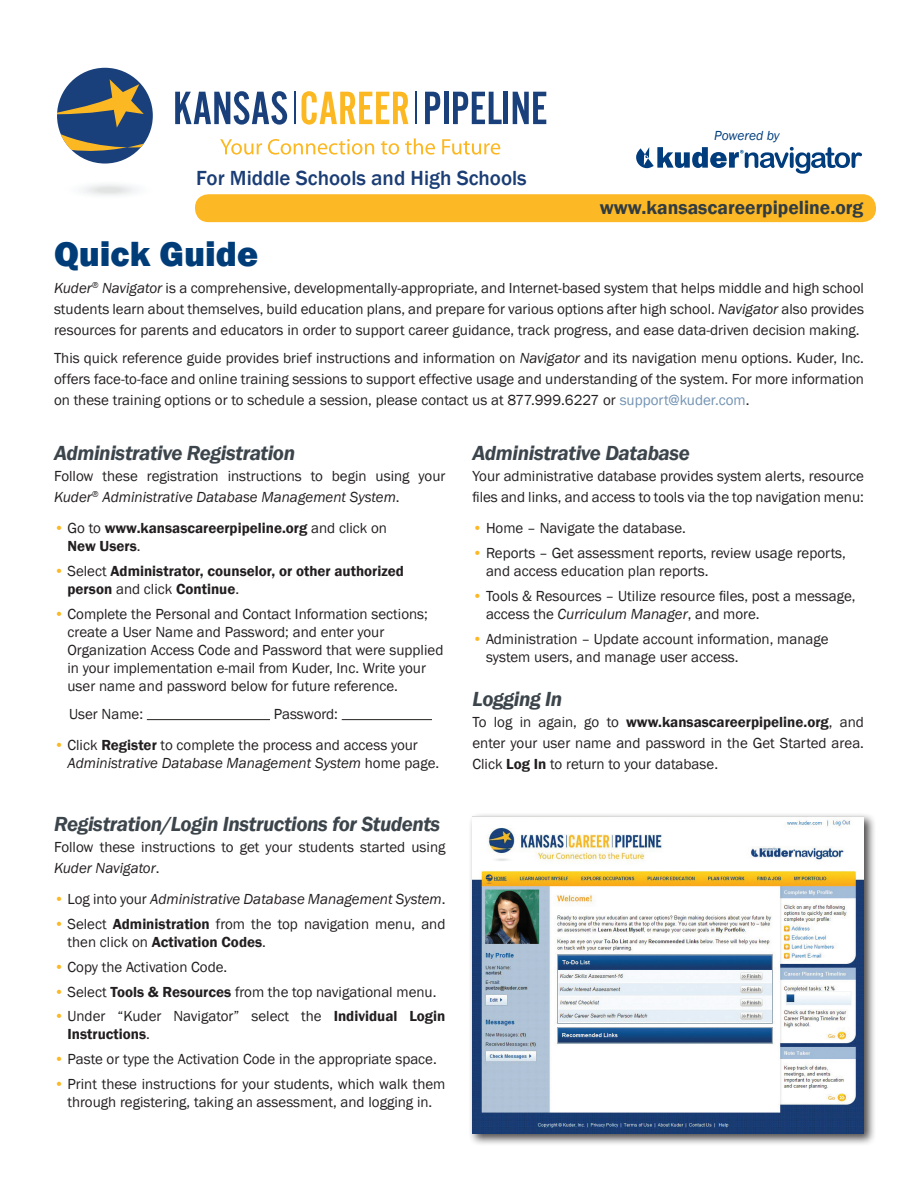
<style>
.page{position:relative;width:918px;height:1188px;background:#fff}
.page>*{position:absolute;margin:0;border:0;box-sizing:border-box;transform-origin:0 0}
.t1{font:800 36px "Franklin Gothic";color:#003d78}
.t2{font:italic 600 21px "Franklin Gothic";letter-spacing:-.02em;color:#3c454b}
.t3{font:500 21px "Franklin Gothic";color:#1a3d75}
.t4{font:600 19.5px "Franklin Gothic";color:#313c41}
.t5{font:15px/18px "Franklin Gothic";color:#231f20}
.t6{font:600 15px/18px "Franklin Gothic";color:#231f20}
.t7{font:italic 15px "Franklin Gothic";color:#231f20}
.t8{font:italic 13.5px "Franklin Gothic";color:#013d7d}
.s1{font-style:italic}
.s2{color:#7292b2}
.s3{font-weight:400;color:#fcb825}
.s4{font-weight:400}
.s5{color:#fcb825}
.s6{font-weight:600}
.s7{font-style:normal;color:#fcb825}
.s8{font-style:normal}
</style>
<div class="page">
<hr style="left:147px;top:719px;width:123px;height:1px;background:#231f20">
<hr style="left:342px;top:719px;width:90px;height:1px;background:#231f20">
<div style="left:469px;top:812px;width:408px;height:335px;background:#231f20;opacity:.8"></div>
<img style="left:472px;top:816px;width:392px;height:318px">
<div style="left:57px;top:68px;width:96px;height:96px;background:#1a407c;border-radius:50%"></div>
<svg style="left:57px;top:79px;width:87px;height:75px"></svg>
<svg style="left:220px;top:139px;width:42px;height:16px"></svg>
<svg style="left:268px;top:139px;width:106px;height:16px"></svg>
<svg style="left:381px;top:141px;width:18px;height:14px"></svg>
<svg style="left:405px;top:138px;width:30px;height:17px"></svg>
<svg style="left:442px;top:139px;width:58px;height:16px"></svg>
<svg style="left:175px;top:91px;width:112px;height:34px"></svg>
<svg style="left:301px;top:91px;width:107px;height:34px"></svg>
<svg style="left:425px;top:92px;width:15px;height:32px"></svg>
<div style="left:444px;top:92px;width:5px;height:32px;background:#1a407c"></div>
<svg style="left:453px;top:92px;width:49px;height:32px"></svg>
<div style="left:503px;top:92px;width:5px;height:32px;background:#1a407c"></div>
<svg style="left:513px;top:92px;width:33px;height:32px"></svg>
<hr style="left:295px;top:92px;width:1px;height:32px;background:#1a407c">
<hr style="left:416px;top:92px;width:1px;height:32px;background:#1a407c">
<div style="left:195px;top:194px;width:681px;height:28px;background:#fcb825;border-radius:14px"></div>
<svg style="left:636px;top:147px;width:226px;height:27px"></svg>
<h2 class="t3" style="left:196px;top:165px;width:332px">For Middle Schools and High Schools</h2>
<p class="t8" style="left:714px;top:127px;width:67px">Powered by</p>
<h3 class="t4" style="left:600px;top:195px;width:265px">www.kansascareerpipeline.org</h3>
<h1 class="t1" style="left:54px;top:230px;width:206px">Quick Guide</h1>
<p class="t5" style="left:54px;top:278px;width:812px;line-height:21px;text-align:justify"><span class="s1">Kuder</span><sup>®</sup> <span class="s1">Navigator</span> is a comprehensive, developmentally-appropriate, and Internet-based system that helps middle and high school students learn about themselves, build education plans, and prepare for various options after high school. <span class="s1">Navigator</span> also provides resources for parents and educators in order to support career guidance, track progress, and ease data-driven decision making.</p>
<p class="t5" style="left:54px;top:348px;width:811px;line-height:21px;text-align:justify">This quick reference guide provides brief instructions and information on <span class="s1">Navigator</span> and its navigation menu options. Kuder, Inc. offers face-to-face and online training sessions to support effective usage and understanding of the system. For more information on these training options or to schedule a session, please contact us at 877.999.6227 or <span class="s2">support@kuder.com</span>.</p>
<h2 class="t2" style="left:54px;top:439px;width:243px">Administrative Registration</h2>
<p class="t5" style="left:54px;top:466px;width:393px;line-height:21px">Follow these registration instructions to begin using your<br><span class="s1">Kuder</span><sup>®</sup> <span class="s1">Administrative Database Management System</span>.</p>
<p class="t6" style="left:68px;top:519px;width:321px;text-indent:-14px"><span class="s3">•</span> <span class="s4">Go to</span> www.kansascareerpipeline.org <span class="s4">and click on<br></span>New Users<span class="s4">.</span></p>
<p class="t6" style="left:68px;top:562px;width:338px;text-indent:-14px"><span class="s3">•</span> <span class="s4">Select</span> Administrator, counselor, or other authorized person <span class="s4">and click</span> Continue<span class="s4">.</span></p>
<p class="t5" style="left:68px;top:605px;width:377px;text-indent:-14px"><span class="s5">•</span> Complete the Personal and Contact Information sections; create a User Name and Password; and enter your Organization Access Code and Password that were supplied in your implementation e-mail from Kuder, Inc. Write your user name and password below for future reference.</p>
<p class="t5" style="left:69px;top:705px;width:76px">User Name:</p>
<p class="t5" style="left:274px;top:705px;width:66px">Password:</p>
<p class="t5" style="left:68px;top:736px;width:373px;text-indent:-14px"><span class="s5">•</span> Click <span class="s6">Register</span> to complete the process and access your<br><span class="s1">Administrative Database Management System</span> home page.</p>
<h2 class="t2" style="left:472px;top:439px;width:219px">Administrative Database</h2>
<p class="t5" style="left:472px;top:466px;width:393px;line-height:21px">Your administrative database provides system alerts, resource files and links, and access to tools via the top navigation menu:</p>
<p class="t5" style="left:472px;top:520px;width:215px"><span class="s5">•</span> Home – Navigate the database.</p>
<p class="t5" style="left:486px;top:544px;width:362px;text-indent:-14px"><span class="s5">•</span> Reports – Get assessment reports, review usage reports, and access education plan reports.</p>
<p class="t5" style="left:486px;top:587px;width:371px;text-indent:-14px"><span class="s5">•</span> Tools &amp; Resources – Utilize resource files, post a message, access the <span class="s1">Curriculum Manager</span>, and more.</p>
<p class="t5" style="left:486px;top:630px;width:344px;text-indent:-14px"><span class="s5">•</span> Administration – Update account information, manage system users, and manage user access.</p>
<h2 class="t2" style="left:472px;top:685px;width:91px">Logging In</h2>
<p class="t5" style="left:472px;top:712px;width:393px;line-height:21px;text-align:justify">To log in again, go to <span class="s6">www.kansascareerpipeline.org</span>, and enter your user name and password in the Get Started area.<br>Click <span class="s6">Log In</span> to return to your database.</p>
<h2 class="t2" style="left:54px;top:810px;width:388px">Registration/Login Instructions for Students</h2>
<p class="t5" style="left:54px;top:837px;width:393px;line-height:21px">Follow these instructions to get your students started using<br><span class="s1">Kuder Navigator</span>.</p>
<p class="t7" style="left:54px;top:890px;width:393px"><span class="s7">•</span> <span class="s8">Log into your</span> Administrative Database Management System<span class="s8">.</span></p>
<p class="t5" style="left:67px;top:915px;width:380px;text-indent:-13px"><span class="s5">•</span> Select <span class="s6">Administration</span> from the top navigation menu, and then click on <span class="s6">Activation Codes</span>.</p>
<p class="t5" style="left:54px;top:958px;width:175px"><span class="s5">•</span> Copy the Activation Code.</p>
<p class="t5" style="left:54px;top:983px;width:384px"><span class="s5">•</span> Select <span class="s6">Tools &amp; Resources</span> from the top navigational menu.</p>
<p class="t5" style="left:68px;top:1008px;width:379px;text-indent:-14px"><span class="s5">•</span> Under “Kuder Navigator” select the <span class="s6">Individual Login<br>Instructions</span>.</p>
<p class="t5" style="left:54px;top:1050px;width:384px"><span class="s5">•</span> Paste or type the Activation Code in the appropriate space.</p>
<p class="t5" style="left:54px;top:1075px;width:393px;text-align:center"><span class="s5">•</span> Print these instructions for your students, which walk them through registering, taking an assessment, and logging in.</p>
</div>
